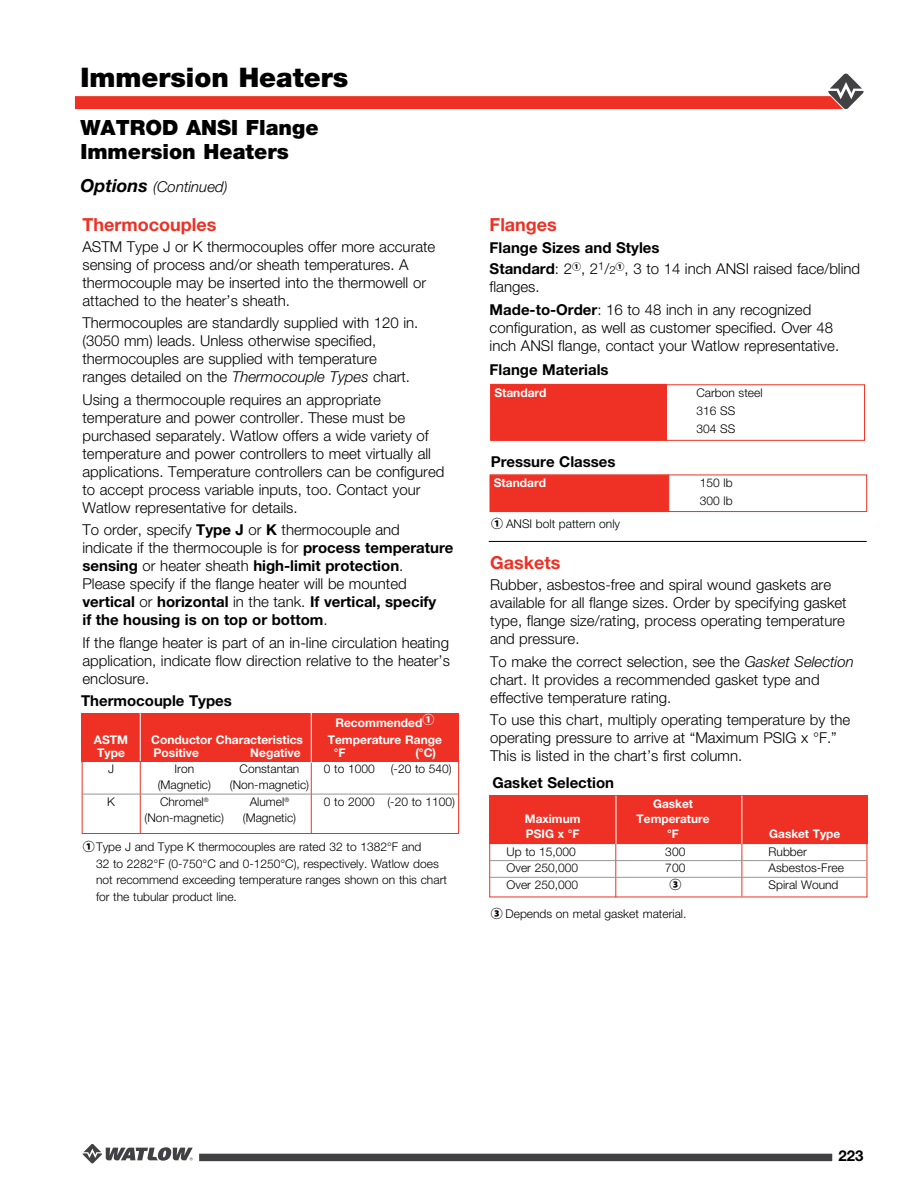
<style>
.page{position:relative;width:918px;height:1188px;background:#fff}
.page>*{position:absolute;margin:0;border:0;box-sizing:border-box;transform-origin:0 0}
.t1{font:900 27px "Helvetica Neue LT Std";color:#000}
.t2{font:900 21px/24px "Helvetica Neue LT Std";color:#000}
.t3{font:700 18px "Helvetica Neue LT Std";color:#ee3124}
.t4{font:300 15px/18px "Helvetica Neue LT Std";color:#000}
.t5{font:700 15px "Helvetica Neue LT Std";color:#000}
.t6{font:italic 300 15px "Helvetica Neue LT Std";color:#000}
.t7{font:300 12px/18px "Helvetica Neue LT Std";color:#000}
.t8{font:700 12px "Helvetica Neue LT Std";color:#fff}
.t9{font:800 12px "Koz Go Pro";color:#000}
.t10{font:700 11.85px "Helvetica Neue LT Std";color:#fff}
.s1{font-weight:700;font-size:18px}
.s2{font-style:italic}
.s3{font-weight:700}
.s4{font-family:"Koz Go Pro";font-weight:800}
.s5{font-size:11.25px}
</style>
<div class="page">
<svg style="left:75px;top:73px;width:789px;height:36px"></svg>
<svg style="left:83px;top:1144px;width:110px;height:20px"></svg>
<div style="left:199px;top:1154px;width:633px;height:7px;background:#414042"></div>
<hr style="left:489px;top:541px;width:378px;height:1px;background:#000">
<div style="left:489px;top:795px;width:378px;height:48px;background:#ee3124"></div>
<div style="left:489px;top:843px;width:378px;height:54px;border:1px solid #ee3124"></div>
<hr style="left:615px;top:844px;width:1px;height:54px;background:#ee3124">
<hr style="left:616px;top:796px;width:1px;height:48px;background:#fff">
<hr style="left:742px;top:843px;width:1px;height:53px;background:#ee3124">
<hr style="left:742px;top:796px;width:1px;height:48px;background:#fff">
<hr style="left:490px;top:877px;width:376px;height:1px;background:#939598">
<hr style="left:490px;top:860px;width:376px;height:1px;background:#939598">
<div style="left:490px;top:475px;width:179px;height:37px;background:#ee3124;border:1px solid #ee3124"></div>
<div style="left:490px;top:475px;width:377px;height:37px;border:1px solid #ee3124"></div>
<div style="left:490px;top:384px;width:177px;height:57px;background:#ee3124;border:1px solid #ee3124"></div>
<div style="left:491px;top:384px;width:374px;height:57px;border:1px solid #ee3124"></div>
<div style="left:81px;top:713px;width:378px;height:49px;background:#ee3124"></div>
<div style="left:82px;top:761px;width:377px;height:73px;border:1px solid #ee3124"></div>
<hr style="left:140px;top:761px;width:1px;height:72px;background:#ee3124">
<hr style="left:311px;top:762px;width:1px;height:72px;background:#ee3124">
<hr style="left:140px;top:712px;width:1px;height:49px;background:#fff">
<hr style="left:311px;top:710px;width:1px;height:53px;background:#fff">
<hr style="left:82px;top:794px;width:376px;height:1px;background:#939598">
<h1 class="t1" style="left:80px;top:61px;width:269px">Immersion Heaters</h1>
<h2 class="t2" style="left:80px;top:115px;width:240px">WATROD ANSI Flange<br>Immersion Heaters</h2>
<p class="t6" style="left:80px;top:178px;width:149px"><span class="s1">Options</span> (Continued)</p>
<p class="t3" style="left:82px;top:213px;width:135px">Thermocouples</p>
<p class="t4" style="left:82px;top:237px;width:354px">ASTM Type J or K thermocouples offer more accurate sensing of process and/or sheath temperatures. A thermocouple may be inserted into the thermowell or attached to the heater’s sheath.</p>
<p class="t4" style="left:82px;top:314px;width:337px">Thermocouples are standardly supplied with 120 in. (3050 mm) leads. Unless otherwise specified, thermocouples are supplied with temperature ranges detailed on the <span class="s2">Thermocouple Types</span> chart.</p>
<p class="t4" style="left:82px;top:390px;width:363px">Using a thermocouple requires an appropriate temperature and power controller. These must be purchased separately. Watlow offers a wide variety of temperature and power controllers to meet virtually all applications. Temperature controllers can be configured to accept process variable inputs, too. Contact your Watlow representative for details.</p>
<p class="t4" style="left:82px;top:521px;width:373px">To order, specify <span class="s3">Type J</span> or <span class="s3">K</span> thermocouple and indicate if the thermocouple is for <span class="s3">process temperature sensing</span> or heater sheath <span class="s3">high-limit protection</span>.<br>Please specify if the flange heater will be mounted <span class="s3">vertical</span> or <span class="s3">horizontal</span> in the tank. <span class="s3">If vertical, specify<br>if the housing is on top or bottom</span>.</p>
<p class="t4" style="left:82px;top:633px;width:369px;text-align:justify">If the flange heater is part of an in-line circulation heating application, indicate flow direction relative to the heater’s enclosure.</p>
<p class="t5" style="left:81px;top:692px;width:152px">Thermocouple Types</p>
<p class="t8" style="left:335px;top:716px;width:101px">Recommended<sup>①</sup></p>
<p class="t8" style="left:94px;top:732px;width:36px">ASTM</p>
<p class="t8" style="left:151px;top:732px;width:153px">Conductor Characteristics</p>
<p class="t8" style="left:328px;top:732px;width:116px">Temperature Range</p>
<p class="t8" style="left:97px;top:746px;width:29px">Type</p>
<p class="t8" style="left:154px;top:746px;width:47px">Positive</p>
<p class="t8" style="left:250px;top:746px;width:52px">Negative</p>
<p class="t8" style="left:334px;top:746px;width:13px">°F</p>
<p class="t8" style="left:415px;top:746px;width:22px">(°C)</p>
<p class="t7" style="left:108px;top:759px;width:7px">J</p>
<p class="t7" style="left:175px;top:759px;width:21px">Iron</p>
<p class="t7" style="left:240px;top:759px;width:61px">Constantan</p>
<p class="t7" style="left:324px;top:759px;width:52px">0 to 1000</p>
<p class="t7" style="left:391px;top:759px;width:63px">(-20 to 540)</p>
<p class="t7" style="left:158px;top:776px;width:55px">(Magnetic)</p>
<p class="t7" style="left:230px;top:776px;width:81px">(Non-magnetic)</p>
<p class="t7" style="left:107px;top:792px;width:9px">K</p>
<p class="t7" style="left:160px;top:792px;width:50px">Chromel<sup>®</sup></p>
<p class="t7" style="left:250px;top:792px;width:41px">Alumel<sup>®</sup></p>
<p class="t7" style="left:324px;top:792px;width:133px">0 to 2000 (-20 to 1100)</p>
<p class="t7" style="left:145px;top:809px;width:81px">(Non-magnetic)</p>
<p class="t7" style="left:243px;top:809px;width:55px">(Magnetic)</p>
<p class="t7" style="left:96px;top:838px;width:352px;line-height:16.5px;text-indent:-13px"><span class="s4">①</span>Type J and Type K thermocouples are rated 32 to 1382°F and<br>32 to 2282°F (0-750°C and 0-1250°C), respectively. Watlow does not recommend exceeding temperature ranges shown on this chart for the tubular product line.</p>
<p class="t3" style="left:490px;top:213px;width:69px">Flanges</p>
<p class="t4" style="left:490px;top:237px;width:372px;line-height:21px"><span class="s3">Flange Sizes and Styles<br>Standard</span>: 2<sup>①</sup>, 2<sup>1</sup>/<span class="s5">2</span><sup>①</sup>, 3 to 14 inch ANSI raised face/blind</p>
<p class="t4" style="left:490px;top:275px;width:323px;line-height:22.5px">flanges.<br><span class="s3">Made-to-Order</span>: 16 to 48 inch in any recognized</p>
<p class="t4" style="left:490px;top:318px;width:351px">configuration, as well as customer specified. Over 48 inch ANSI flange, contact your Watlow representative.</p>
<p class="t5" style="left:490px;top:360px;width:120px">Flange Materials</p>
<p class="t8" style="left:494px;top:385px;width:54px">Standard</p>
<p class="t7" style="left:696px;top:383px;width:68px">Carbon steel<br>316 SS<br>304 SS</p>
<p class="t5" style="left:491px;top:452px;width:126px">Pressure Classes</p>
<p class="t8" style="left:494px;top:475px;width:54px">Standard</p>
<p class="t7" style="left:700px;top:473px;width:34px">150 lb<br>300 lb</p>
<p class="t7" style="left:491px;top:514px;width:130px"><span class="s4">①</span> ANSI bolt pattern only</p>
<p class="t3" style="left:490px;top:551px;width:72px">Gaskets</p>
<p class="t4" style="left:490px;top:575px;width:358px">Rubber, asbestos-free and spiral wound gaskets are available for all flange sizes. Order by specifying gasket type, flange size/rating, process operating temperature and pressure.</p>
<p class="t4" style="left:490px;top:652px;width:365px">To make the correct selection, see the <span class="s2">Gasket Selection </span>chart. It provides a recommended gasket type and effective temperature rating.</p>
<p class="t4" style="left:490px;top:710px;width:362px">To use this chart, multiply operating temperature by the operating pressure to arrive at “Maximum PSIG x °F.”<br>This is listed in the chart’s first column.</p>
<p class="t5" style="left:492px;top:773px;width:123px">Gasket Selection</p>
<p class="t10" style="left:653px;top:797px;width:41px">Gasket</p>
<p class="t10" style="left:525px;top:812px;width:57px">Maximum</p>
<p class="t10" style="left:637px;top:812px;width:74px">Temperature</p>
<p class="t10" style="left:526px;top:827px;width:55px">PSIG x °F</p>
<p class="t10" style="left:667px;top:827px;width:13px">°F</p>
<p class="t10" style="left:769px;top:827px;width:72px">Gasket Type</p>
<p class="t7" style="left:507px;top:842px;width:71px">Up to 15,000</p>
<p class="t7" style="left:665px;top:842px;width:22px">300</p>
<p class="t7" style="left:769px;top:842px;width:40px">Rubber</p>
<p class="t7" style="left:507px;top:858px;width:73px">Over 250,000</p>
<p class="t7" style="left:665px;top:858px;width:22px">700</p>
<p class="t7" style="left:769px;top:858px;width:77px">Asbestos-Free</p>
<p class="t7" style="left:507px;top:875px;width:73px">Over 250,000</p>
<p class="t9" style="left:669px;top:876px;width:13px">③</p>
<p class="t7" style="left:769px;top:875px;width:71px">Spiral Wound</p>
<p class="t7" style="left:491px;top:904px;width:197px"><span class="s4">③</span> Depends on metal gasket material.</p>
<p class="t5" style="left:839px;top:1146px;width:27px">223</p>
</div>
